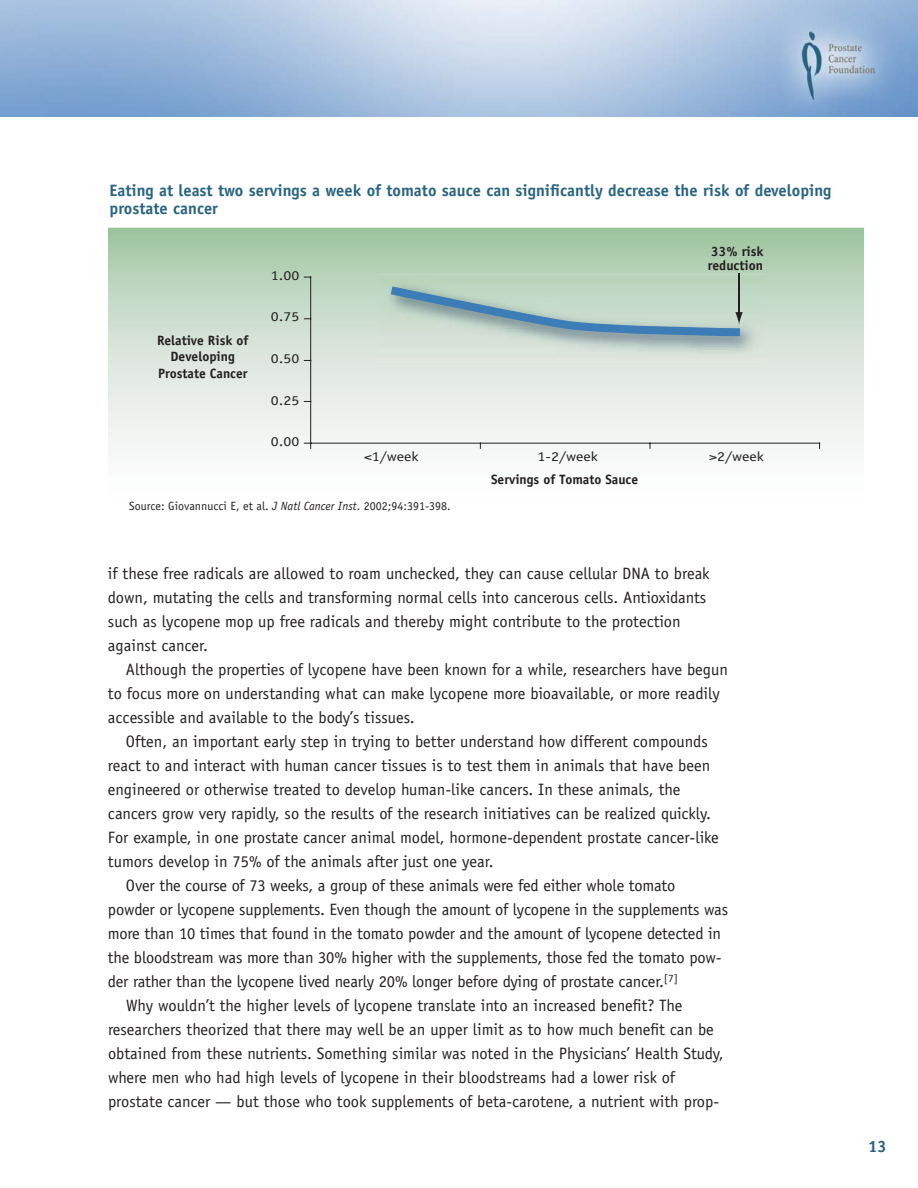
<style>
.page{position:relative;width:918px;height:1188px;background:#fff}
.page>*{position:absolute;margin:0;border:0;box-sizing:border-box;transform-origin:0 0}
.t1{font:16.5px/24px "Officina Sans";color:#231f20}
.t2{font:700 16.5px/18px "Officina Sans";color:#296482}
.t3{font:700 13.5px/16.5px "Officina Sans";color:#231f20;text-align:center}
.t4{font:13.5px "Officina Sans";color:#231f20;scale:1.18 1}
.t5{font:12px "Officina Sans";color:#231f20}
.s1{font-style:italic}
</style>
<div class="page">
<img style="left:0;top:0;width:918px;height:116px">
<svg style="left:108px;top:228px;width:756px;height:221px"></svg>
<hr style="left:310px;top:277px;width:1px;height:166px;background:#231f20">
<hr style="left:311px;top:443px;width:509px;height:1px;background:#231f20">
<svg style="left:304px;top:443px;width:7px;height:5px"></svg>
<img style="left:378px;top:274px;width:387px;height:87px">
<img style="left:738px;top:274px;width:2px;height:9px">
<svg style="left:388px;top:283px;width:356px;height:57px;background:#aac4c0"></svg>
<p class="t2" style="left:110px;top:183px;width:724px">Eating at least two servings a week of tomato sauce can significantly decrease the risk of developing prostate cancer</p>
<p class="t3" style="left:157px;top:333px;width:93px">Relative Risk of<br>Developing<br>Prostate Cancer</p>
<p class="t4" style="left:271px;top:271px;width:26px">1.00</p>
<p class="t4" style="left:271px;top:312px;width:26px">0.75</p>
<p class="t4" style="left:271px;top:353px;width:26px">0.50</p>
<p class="t4" style="left:271px;top:395px;width:26px">0.25</p>
<p class="t4" style="left:271px;top:436px;width:26px">0.00</p>
<p class="t3" style="left:708px;top:246px;width:57px;line-height:13.5px;text-align:left">33% risk reduction</p>
<p class="t4" style="left:364px;top:451px;width:48px">&lt;1/week</p>
<p class="t4" style="left:538px;top:451px;width:53px">1-2/week</p>
<p class="t4" style="left:709px;top:451px;width:48px">&gt;2/week</p>
<p class="t3" style="left:491px;top:472px;width:148px">Servings of Tomato Sauce</p>
<p class="t5" style="left:129px;top:502px;width:323px">Source: Giovannucci E, et al. <span class="s1">J Natl Cancer Inst</span>. 2002;94:391-398.</p>
<p class="t1" style="left:108px;top:563px;width:603px">if these free radicals are allowed to roam unchecked, they can cause cellular DNA to break down, mutating the cells and transforming normal cells into cancerous cells. Antioxidants such as lycopene mop up free radicals and thereby might contribute to the protection against cancer.</p>
<p class="t1" style="left:108px;top:659px;width:622px;text-indent:18px">Although the properties of lycopene have been known for a while, researchers have begun to focus more on understanding what can make lycopene more bioavailable, or more readily accessible and available to the body’s tissues.</p>
<p class="t1" style="left:126px;top:731px;width:583px">Often, an important early step in trying to better understand how different compounds</p>
<p class="t1" style="left:108px;top:755px;width:604px">react to and interact with human cancer tissues is to test them in animals that have been</p>
<p class="t1" style="left:108px;top:779px;width:574px">engineered or otherwise treated to develop human-like cancers. In these animals, the</p>
<p class="t1" style="left:108px;top:803px;width:605px">cancers grow very rapidly, so the results of the research initiatives can be realized quickly.</p>
<p class="t1" style="left:108px;top:827px;width:612px">For example, in one prostate cancer animal model, hormone-dependent prostate cancer-like</p>
<p class="t1" style="left:108px;top:851px;width:387px">tumors develop in 75% of the animals after just one year.</p>
<p class="t1" style="left:126px;top:875px;width:551px">Over the course of 73 weeks, a group of these animals were fed either whole tomato</p>
<p class="t1" style="left:108px;top:899px;width:622px">powder or lycopene supplements. Even though the amount of lycopene in the supplements was</p>
<p class="t1" style="left:108px;top:923px;width:615px">more than 10 times that found in the tomato powder and the amount of lycopene detected in</p>
<p class="t1" style="left:108px;top:947px;width:615px">the bloodstream was more than 30% higher with the supplements, those fed the tomato pow-</p>
<p class="t1" style="left:108px;top:971px;width:571px">der rather than the lycopene lived nearly 20% longer before dying of prostate cancer.<sup>[7]</sup></p>
<p class="t1" style="left:126px;top:995px;width:558px">Why wouldn’t the higher levels of lycopene translate into an increased benefit? The</p>
<p class="t1" style="left:108px;top:1019px;width:607px">researchers theorized that there may well be an upper limit as to how much benefit can be</p>
<p class="t1" style="left:108px;top:1043px;width:617px">obtained from these nutrients. Something similar was noted in the Physicians’ Health Study,</p>
<p class="t1" style="left:108px;top:1067px;width:569px">where men who had high levels of lycopene in their bloodstreams had a lower risk of</p>
<p class="t1" style="left:108px;top:1091px;width:613px">prostate cancer — but those who took supplements of beta-carotene, a nutrient with prop-</p>
<p class="t2" style="left:868px;top:1138px;width:20px">13</p>
</div>
